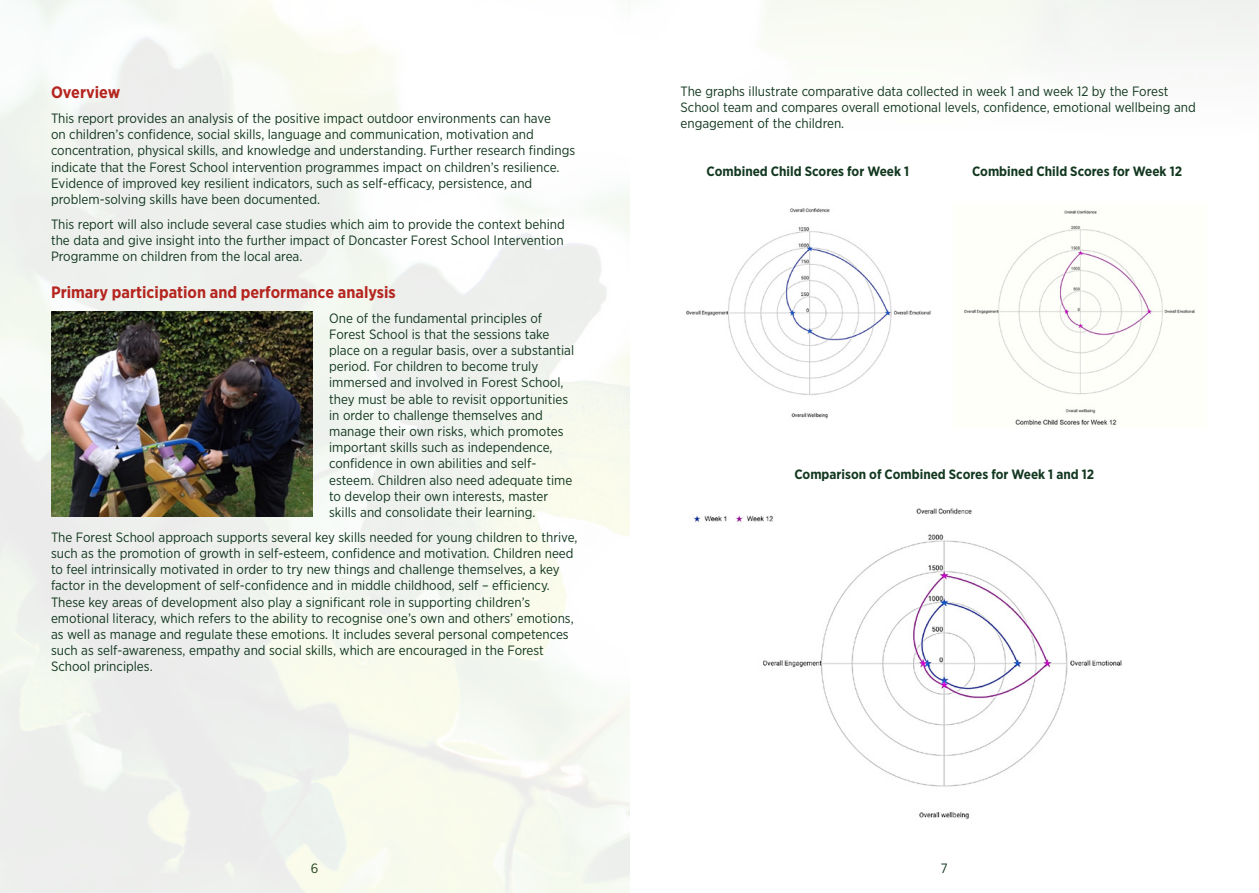
<style>
.page{position:relative;width:1259px;height:893px;background:#fff}
.page>*{position:absolute;margin:0;border:0;box-sizing:border-box;transform-origin:0 0}
.t1{font:700 16.5px "Gotham Narrow";color:#b5251f}
.t2{font:13.5px/16.2px "Gotham Narrow";color:#133820}
.t3{font:700 13.5px "Gotham Narrow";color:#133820}
</style>
<div class="page">
<img style="left:0;top:0;width:1259px;height:893px">
<img style="left:51px;top:311px;width:261px;height:206px">
<img style="left:680px;top:203px;width:253px;height:225px">
<img style="left:953px;top:203px;width:253px;height:225px">
<img style="left:680px;top:499px;width:528px;height:324px">
<p class="t1" style="left:51px;top:82px;width:71px">Overview</p>
<p class="t2" style="left:51px;top:110px;width:525px">This report provides an analysis of the positive impact outdoor environments can have<br>on children’s confidence, social skills, language and communication, motivation and concentration, physical skills, and knowledge and understanding. Further research findings indicate that the Forest School intervention programmes impact on children’s resilience.<br>Evidence of improved key resilient indicators, such as self-efficacy, persistence, and problem-solving skills have been documented.</p>
<p class="t2" style="left:51px;top:216px;width:515px;text-align:justify">This report will also include several case studies which aim to provide the context behind the data and give insight into the further impact of Doncaster Forest School Intervention Programme on children from the local area.</p>
<p class="t1" style="left:51px;top:281px;width:346px">Primary participation and performance analysis</p>
<p class="t2" style="left:329px;top:309px;width:246px">One of the fundamental principles of Forest School is that the sessions take place on a regular basis, over a substantial period. For children to become truly immersed and involved in Forest School, they must be able to revisit opportunities in order to challenge themselves and manage their own risks, which promotes important skills such as independence, confidence in own abilities and self&shy;esteem. Children also need adequate time to develop their own interests, master skills and consolidate their learning.</p>
<p class="t2" style="left:51px;top:529px;width:528px">The Forest School approach supports several key skills needed for young children to thrive, such as the promotion of growth in self-esteem, confidence and motivation. Children need to feel intrinsically motivated in order to try new things and challenge themselves, a key factor in the development of self-confidence and in middle childhood, self – efficiency.<br>These key areas of development also play a significant role in supporting children’s emotional literacy, which refers to the ability to recognise one’s own and others’ emotions, as well as manage and regulate these emotions. It includes several personal competences such as self-awareness, empathy and social skills, which are encouraged in the Forest School principles.</p>
<p class="t2" style="left:680px;top:83px;width:517px">The graphs illustrate comparative data collected in week 1 and week 12 by the Forest<br>School team and compares overall emotional levels, confidence, emotional wellbeing and engagement of the children.</p>
<p class="t3" style="left:706px;top:162px;width:204px">Combined Child Scores for Week 1</p>
<p class="t3" style="left:972px;top:162px;width:211px">Combined Child Scores for Week 12</p>
<p class="t3" style="left:794px;top:465px;width:301px">Comparison of Combined Scores for Week 1 and 12</p>
<p class="t2" style="left:311px;top:860px;width:9px">6</p>
<p class="t2" style="left:940px;top:860px;width:8px">7</p>
</div>
